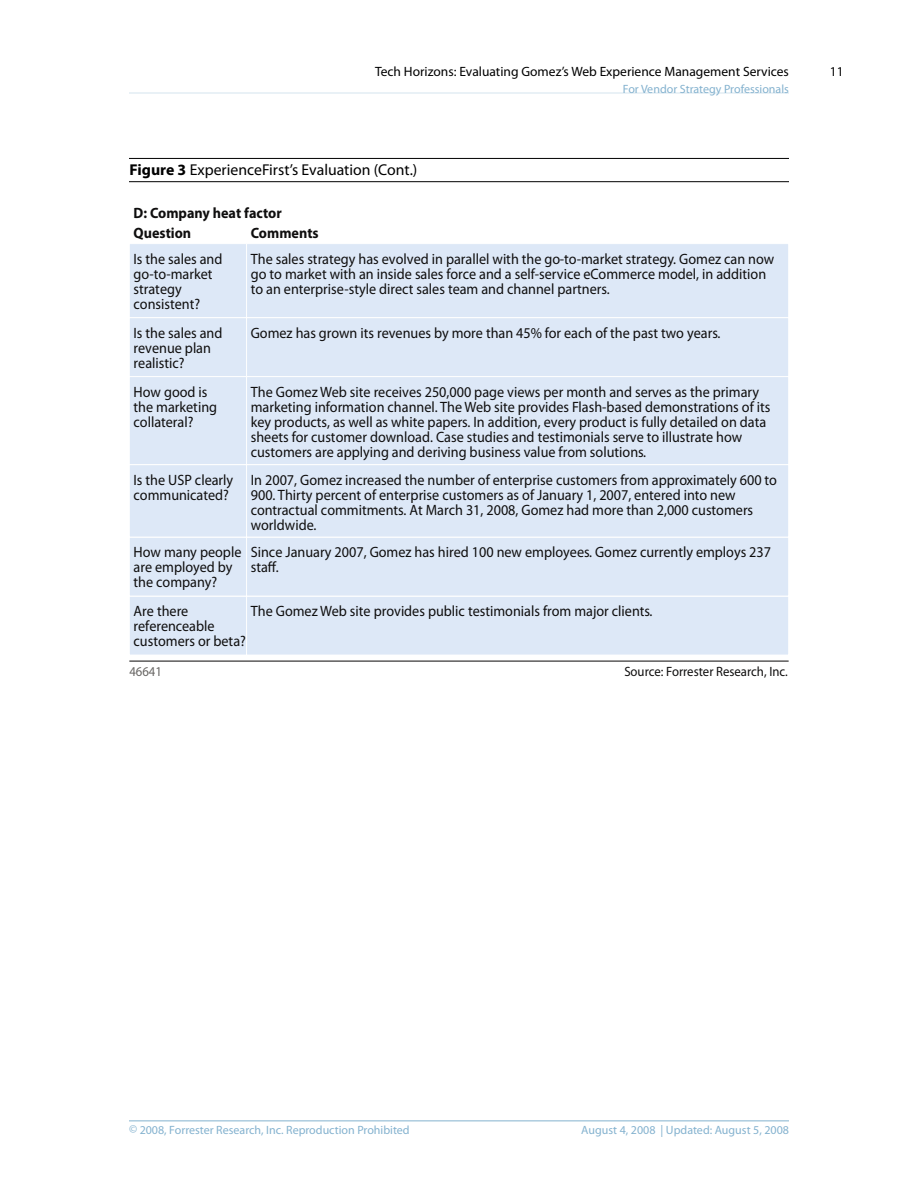
<style>
.page{position:relative;width:918px;height:1188px;background:#fff}
.page>*{position:absolute;margin:0;border:0;box-sizing:border-box;transform-origin:0 0}
.t1{font:15.75px "Myriad Pro";color:#000}
.t2{font:15px/15px "Myriad Pro";color:#0f0e0e;scale:.95 1}
.t3{font:700 15px/19.6px "Myriad Pro";color:#0f0e0e;scale:.95 1}
.t4{font:13.5px "Myriad Pro";color:#000}
.t5{font:13.5px "Myriad Pro";color:#0f0e0e;scale:.95 1}
.t6{font:13.5px "Myriad Pro";color:#676563;scale:.95 1}
.t7{font:12px "Myriad Pro";color:#84b2cf}
.s1{font-weight:700}
</style>
<div class="page">
<hr style="left:129px;top:1120px;width:660px;height:1px;background:#84b2cf">
<hr style="left:129px;top:93px;width:660px;height:1px;background:#d4e4ee">
<hr style="left:129px;top:158px;width:660px;height:1px;background:#000">
<hr style="left:129px;top:181px;width:660px;height:1px;background:#000">
<hr style="left:129px;top:661px;width:660px;height:1px;background:#0f0e0e">
<div style="left:129px;top:596px;width:118px;height:59px;background:#dde8f7"></div>
<div style="left:129px;top:596px;width:118px;height:59px;border:1px solid #fff"></div>
<div style="left:247px;top:596px;width:542px;height:59px;background:#dde8f7"></div>
<div style="left:246px;top:596px;width:543px;height:59px;border:1px solid #fff"></div>
<div style="left:129px;top:537px;width:118px;height:59px;background:#dde8f7"></div>
<div style="left:129px;top:537px;width:118px;height:59px;border:1px solid #fff"></div>
<div style="left:247px;top:537px;width:542px;height:59px;background:#dde8f7"></div>
<div style="left:246px;top:537px;width:543px;height:59px;border:1px solid #fff"></div>
<div style="left:129px;top:318px;width:118px;height:59px;background:#dde8f7"></div>
<div style="left:129px;top:317px;width:118px;height:60px;border:1px solid #fff"></div>
<div style="left:247px;top:318px;width:542px;height:59px;background:#dde8f7"></div>
<div style="left:129px;top:465px;width:118px;height:72px;background:#dde8f7"></div>
<div style="left:129px;top:464px;width:118px;height:73px;border:1px solid #fff"></div>
<div style="left:247px;top:465px;width:542px;height:72px;background:#dde8f7"></div>
<div style="left:246px;top:464px;width:543px;height:73px;border:1px solid #fff"></div>
<div style="left:129px;top:244px;width:118px;height:74px;background:#dde8f7"></div>
<div style="left:129px;top:243px;width:118px;height:75px;border:1px solid #fff"></div>
<div style="left:247px;top:244px;width:542px;height:74px;background:#dde8f7"></div>
<div style="left:246px;top:243px;width:543px;height:75px;border:1px solid #fff"></div>
<div style="left:129px;top:377px;width:118px;height:88px;background:#dde8f7"></div>
<div style="left:129px;top:376px;width:118px;height:89px;border:1px solid #fff"></div>
<div style="left:247px;top:377px;width:542px;height:88px;background:#dde8f7"></div>
<div style="left:246px;top:376px;width:543px;height:89px;border:1px solid #fff"></div>
<p class="t4" style="left:375px;top:64px;width:416px">Tech Horizons: Evaluating Gomez’s Web Experience Management Services</p>
<p class="t7" style="left:623px;top:82px;width:168px">For Vendor Strategy Professionals</p>
<p class="t1" style="left:130px;top:161px;width:289px"><span class="s1">Figure 3</span> ExperienceFirst’s Evaluation (Cont.)</p>
<p class="t3" style="left:134px;top:203px;width:157px">D: Company heat factor<br>Question</p>
<p class="t3" style="left:251px;top:223px;width:73px">Comments</p>
<p class="t2" style="left:134px;top:251px;width:95px">Is the sales and go-to-market strategy consistent?</p>
<p class="t2" style="left:251px;top:251px;width:553px">The sales strategy has evolved in parallel with the go-to-market strategy. Gomez can now go to market with an inside sales force and a self-service eCommerce model, in addition to an enterprise-style direct sales team and channel partners.</p>
<p class="t2" style="left:134px;top:325px;width:95px">Is the sales and revenue plan realistic?</p>
<p class="t2" style="left:251px;top:325px;width:496px">Gomez has grown its revenues by more than 45% for each of the past two years.</p>
<p class="t2" style="left:134px;top:384px;width:89px">How good is the marketing collateral?</p>
<p class="t2" style="left:251px;top:384px;width:548px">The Gomez Web site receives 250,000 page views per month and serves as the primary marketing information channel. The Web site provides Flash-based demonstrations of its key products, as well as white papers. In addition, every product is fully detailed on data sheets for customer download. Case studies and testimonials serve to illustrate how customers are applying and deriving business value from solutions.</p>
<p class="t2" style="left:134px;top:472px;width:106px">Is the USP clearly communicated?</p>
<p class="t2" style="left:251px;top:472px;width:555px">In 2007, Gomez increased the number of enterprise customers from approximately 600 to 900. Thirty percent of enterprise customers as of January 1, 2007, entered into new contractual commitments. At March 31, 2008, Gomez had more than 2,000 customers worldwide.</p>
<p class="t2" style="left:134px;top:545px;width:115px">How many people are employed by the company?</p>
<p class="t2" style="left:251px;top:545px;width:549px">Since January 2007, Gomez has hired 100 new employees. Gomez currently employs 237 staff.</p>
<p class="t2" style="left:134px;top:604px;width:120px">Are there referenceable customers or beta?</p>
<p class="t2" style="left:251px;top:604px;width:424px">The Gomez Web site provides public testimonials from major clients.</p>
<p class="t6" style="left:129px;top:664px;width:36px">46641</p>
<p class="t5" style="left:624px;top:664px;width:174px">Source: Forrester Research, Inc.</p>
<p class="t4" style="left:830px;top:64px;width:15px">11</p>
<p class="t7" style="left:129px;top:1123px;width:282px">© 2008, Forrester Research, Inc. Reproduction Prohibited</p>
<p class="t7" style="left:581px;top:1123px;width:209px">August 4, 2008 | Updated: August 5, 2008</p>
</div>
